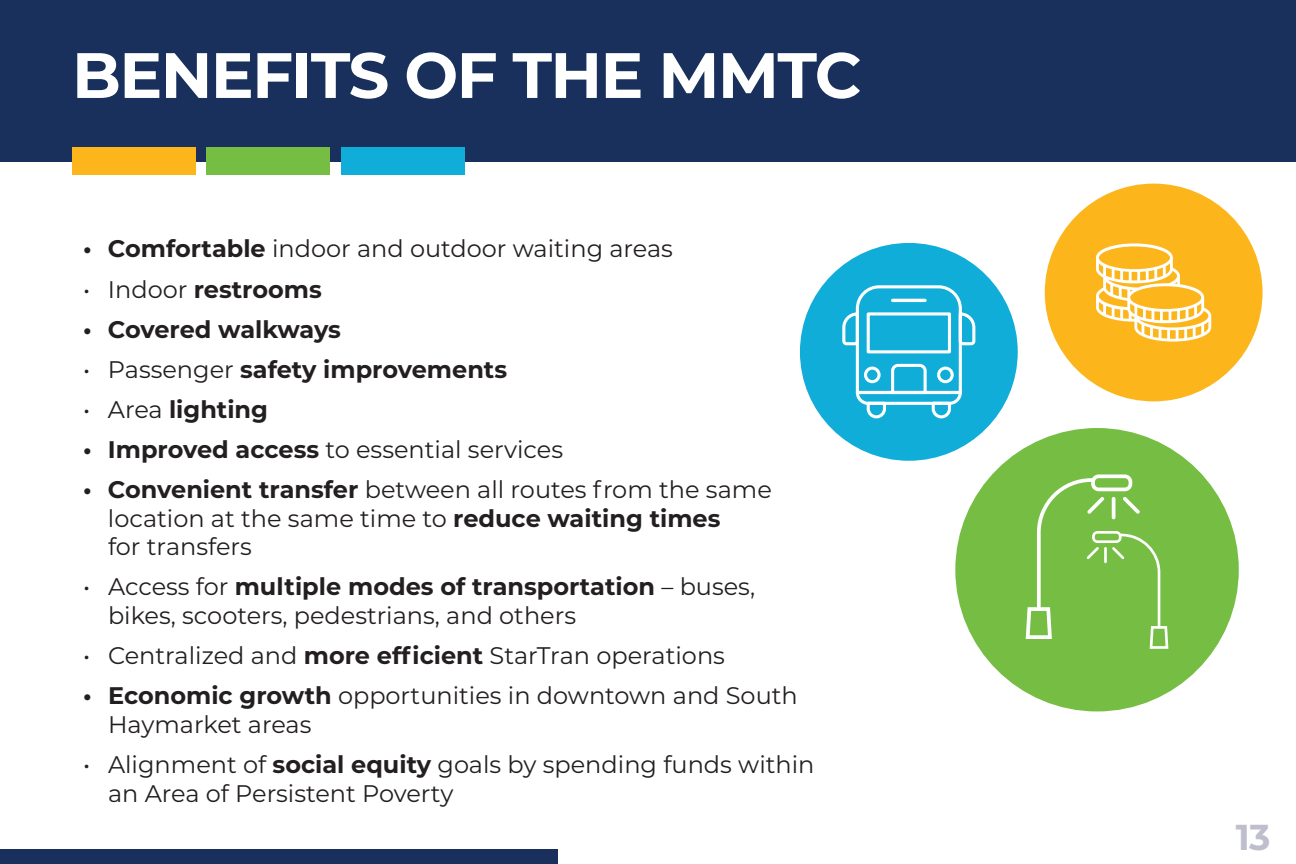
<style>
.page{position:relative;width:1296px;height:864px;background:#fff}
.page>*{position:absolute;margin:0;border:0;box-sizing:border-box;transform-origin:0 0}
.t1{font:700 64px "Montserrat";letter-spacing:-.025em;color:#fff}
.t2{font:700 36px "Montserrat";color:#bfbecd}
.t3{font:24px/28.8px "Montserrat";color:#231f20}
.t4{font:700 24px "Montserrat";color:#231f20}
.s1{font-weight:700}
.s2{font-weight:400}
</style>
<div class="page">
<div style="left:0;top:0;width:1296px;height:161px;background:#18305b"></div>
<div style="left:72px;top:148px;width:123px;height:27px;background:#fcb61c"></div>
<div style="left:341px;top:148px;width:124px;height:27px;background:#10add9"></div>
<div style="left:207px;top:148px;width:123px;height:27px;background:#75bd43"></div>
<div style="left:0;top:850px;width:558px;height:14px;background:#18305b"></div>
<div style="left:800px;top:243px;width:218px;height:218px;background:#10add9;border-radius:50%"></div>
<div style="left:1045px;top:184px;width:218px;height:217px;background:#fcb61c;border-radius:50%"></div>
<div style="left:955px;top:428px;width:284px;height:283px;background:#75bd43;border-radius:50%"></div>
<svg style="left:842px;top:285px;width:134px;height:134px"></svg>
<svg style="left:1096px;top:243px;width:115px;height:99px"></svg>
<svg style="left:1026px;top:474px;width:142px;height:175px"></svg>
<p class="t1" style="left:72px;top:29px;width:791px">BENEFITS OF THE MMTC</p>
<p class="t3" style="left:83px;top:234px;width:591px"><span class="s1">• Comfortable</span> indoor and outdoor waiting areas</p>
<p class="t4" style="left:83px;top:272px;width:240px"><span class="s2">• Indoor</span> restrooms</p>
<p class="t4" style="left:83px;top:312px;width:259px">• Covered walkways</p>
<p class="t4" style="left:83px;top:352px;width:425px"><span class="s2">• Passenger</span> safety improvements</p>
<p class="t4" style="left:83px;top:392px;width:186px"><span class="s2">• Area</span> lighting</p>
<p class="t3" style="left:83px;top:434px;width:481px"><span class="s1">• Improved access</span> to essential services</p>
<p class="t3" style="left:108px;top:474px;width:665px;text-indent:-25px"><span class="s1">• Convenient transfer</span> between all routes from the same location at the same time to <span class="s1">reduce waiting times<br></span>for transfers</p>
<p class="t3" style="left:108px;top:572px;width:649px;text-indent:-25px">• Access for <span class="s1">multiple modes of transportation</span> – buses, bikes, scooters, pedestrians, and others</p>
<p class="t3" style="left:83px;top:641px;width:643px">• Centralized and <span class="s1">more efficient</span> StarTran operations</p>
<p class="t3" style="left:108px;top:681px;width:691px;text-indent:-25px"><span class="s1">• Economic growth</span> opportunities in downtown and South<br>Haymarket areas</p>
<p class="t3" style="left:108px;top:749px;width:708px;text-indent:-25px">• Alignment of <span class="s1">social equity</span> goals by spending funds within an Area of Persistent Poverty</p>
<p class="t2" style="left:1236px;top:811px;width:36px">13</p>
</div>
